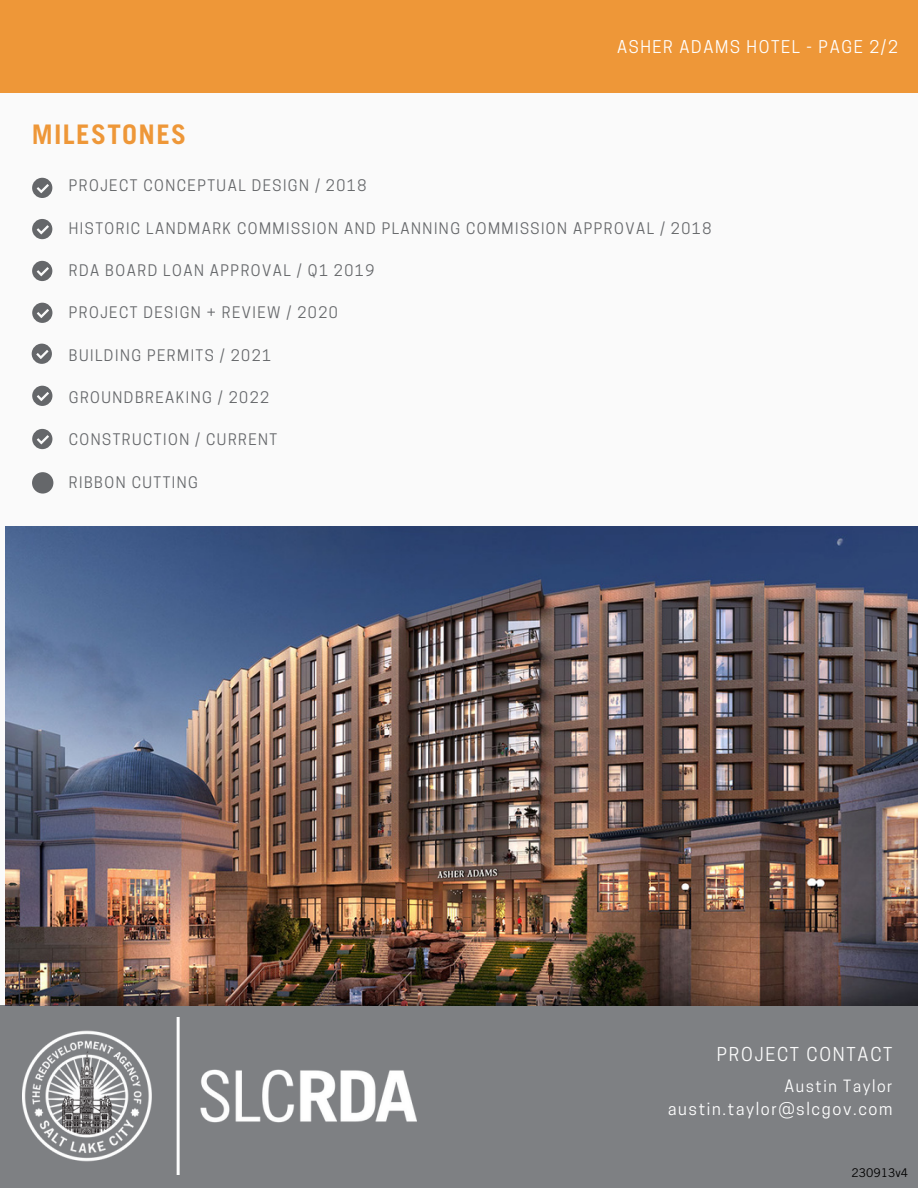
<style>
.page{position:relative;width:918px;height:1188px;background:#fafafa}
.page>*{position:absolute;margin:0;border:0;box-sizing:border-box;transform-origin:0 0}
.t1{font:700 27px "Trade Gothic LT Std";letter-spacing:.05em;color:#ee9738}
.t2{font:18px "Cooper Hewitt";letter-spacing:.1em;color:#fafafa}
.t3{font:16.5px "Cooper Hewitt";letter-spacing:.1em;color:#fff}
.t4{font:15.9px "Cooper Hewitt";letter-spacing:.1em;color:#fff}
.t5{font:15px "Cooper Hewitt";letter-spacing:.1em;color:#65676a}
.t6{font:12px "Trade Gothic LT Std";color:#000}
</style>
<div class="page">
<div style="left:0;top:0;width:918px;height:93px;background:#ee9738"></div>
<div style="left:0;top:1005px;width:918px;height:183px;background:#7e8083"></div>
<img style="left:22px;top:1018px;width:394px;height:156px">
<svg style="left:32px;top:178px;width:20px;height:20px"></svg>
<svg style="left:32px;top:344px;width:20px;height:20px"></svg>
<svg style="left:32px;top:219px;width:20px;height:20px"></svg>
<svg style="left:32px;top:261px;width:20px;height:20px"></svg>
<div style="left:32px;top:472px;width:21px;height:22px;background:#65676a;border-radius:50%"></div>
<svg style="left:32px;top:303px;width:20px;height:20px"></svg>
<svg style="left:32px;top:386px;width:20px;height:20px"></svg>
<img style="left:5px;top:526px;width:913px;height:479px">
<svg style="left:32px;top:429px;width:20px;height:20px"></svg>
<p class="t1" style="left:32px;top:125px;width:156px">MILESTONES</p>
<p class="t3" style="left:617px;top:41px;width:282px">ASHER ADAMS HOTEL - PAGE 2/2</p>
<p class="t5" style="left:69px;top:180px;width:299px">PROJECT CONCEPTUAL DESIGN / 2018</p>
<p class="t5" style="left:69px;top:222px;width:644px">HISTORIC LANDMARK COMMISSION AND PLANNING COMMISSION APPROVAL / 2018</p>
<p class="t5" style="left:69px;top:265px;width:307px">RDA BOARD LOAN APPROVAL / Q1 2019</p>
<p class="t5" style="left:69px;top:307px;width:271px">PROJECT DESIGN + REVIEW / 2020</p>
<p class="t5" style="left:69px;top:349px;width:204px">BUILDING PERMITS / 2021</p>
<p class="t5" style="left:69px;top:392px;width:202px">GROUNDBREAKING / 2022</p>
<p class="t5" style="left:69px;top:434px;width:210px">CONSTRUCTION / CURRENT</p>
<p class="t5" style="left:69px;top:476px;width:131px">RIBBON CUTTING</p>
<p class="t2" style="left:717px;top:1047px;width:177px">PROJECT CONTACT</p>
<p class="t4" style="left:784px;top:1080px;width:110px">Austin Taylor</p>
<p class="t3" style="left:668px;top:1103px;width:226px">austin.taylor@slcgov.com</p>
<p class="t6" style="left:852px;top:1168px;width:58px">230913v4</p>
</div>
